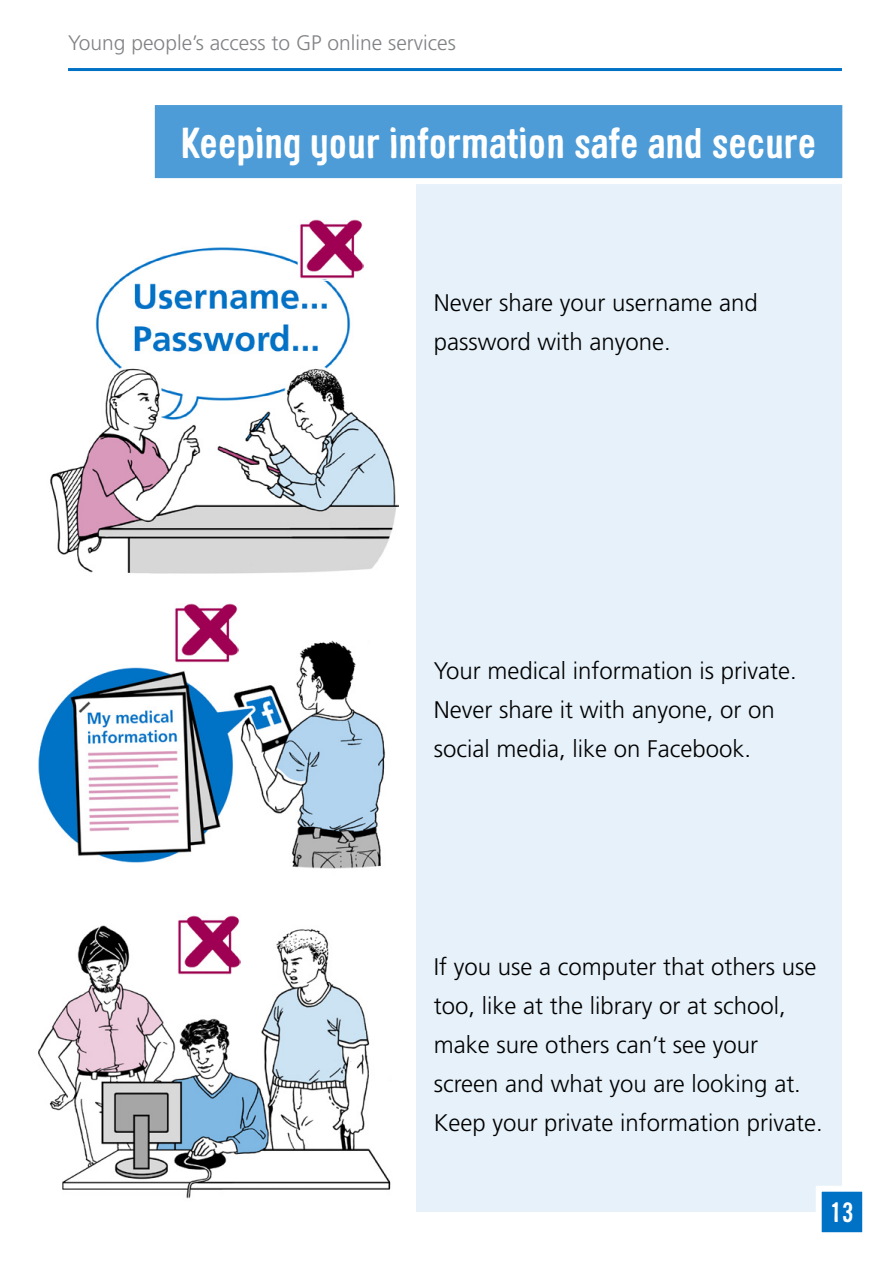
<style>
.page{position:relative;width:893px;height:1263px;background:#fff}
.page>*{position:absolute;margin:0;border:0;box-sizing:border-box;transform-origin:0 0}
.t1{font:700 42px "Sini";color:#fff}
.t2{font:700 27px "Sini";color:#fff}
.t3{font:300 24px/39px "Frutiger LT";color:#000}
.t4{font:300 21px "Frutiger LT";color:#808285}
</style>
<div class="page">
<hr style="left:68px;top:68px;width:774px;height:3px;background:#0072c6">
<div style="left:417px;top:102px;width:425px;height:1110px;background:#e6f1f9"></div>
<div style="left:816px;top:1186px;width:52px;height:52px;background:#0072c6;border:6px solid #fff"></div>
<div style="left:149px;top:99px;width:699px;height:85px;background:#4d9cd7;border:6px solid #fff"></div>
<img style="left:38px;top:925px;width:353px;height:274px">
<img style="left:178px;top:915px;width:62px;height:58px">
<div style="left:175px;top:911px;width:74px;height:65px;border:2px solid #fff"></div>
<img style="left:50px;top:247px;width:348px;height:327px">
<img style="left:301px;top:220px;width:62px;height:58px">
<div style="left:298px;top:215px;width:74px;height:66px;border:2px solid #fff"></div>
<img style="left:38px;top:640px;width:348px;height:229px">
<img style="left:176px;top:603px;width:62px;height:58px">
<div style="left:173px;top:598px;width:74px;height:66px;border:2px solid #fff"></div>
<p class="t4" style="left:68px;top:31px;width:389px">Young people’s access to GP online services</p>
<p class="t1" style="left:181px;top:117px;width:637px">Keeping your information safe and secure</p>
<p class="t3" style="left:434px;top:284px;width:326px">Never share your username and</p>
<p class="t3" style="left:434px;top:323px;width:238px">password with anyone.</p>
<p class="t3" style="left:434px;top:652px;width:365px">Your medical information is private.<br>Never share it with anyone, or on</p>
<p class="t3" style="left:434px;top:730px;width:319px">social media, like on Facebook.</p>
<p class="t3" style="left:434px;top:948px;width:391px">If you use a computer that others use too, like at the library or at school, make sure others can’t see your screen and what you are looking at.<br>Keep your private information private.</p>
<p class="t2" style="left:830px;top:1195px;width:25px">13</p>
</div>
